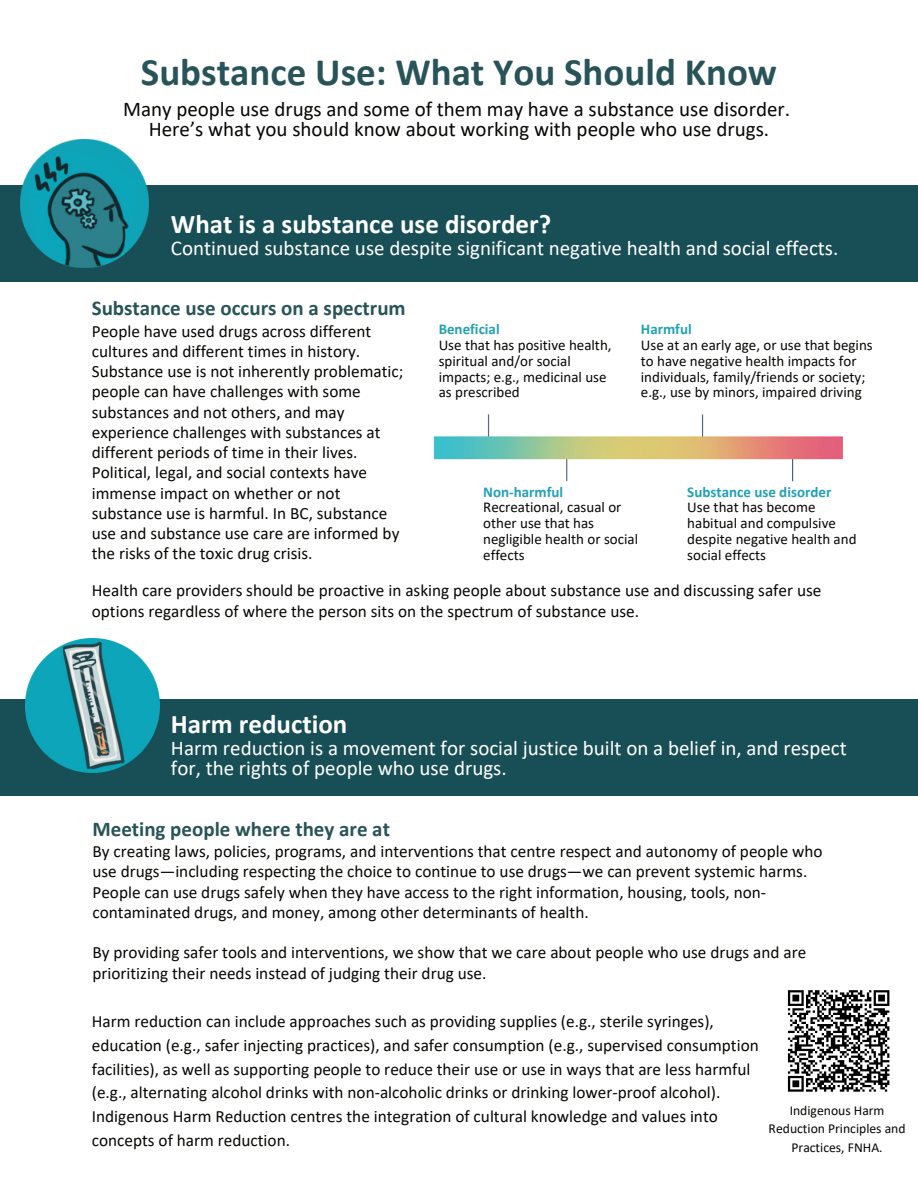
<style>
.page{position:relative;width:918px;height:1188px;background:#fff}
.page>*{position:absolute;margin:0;border:0;box-sizing:border-box;transform-origin:0 0}
.t1{font:700 39px "Calibri";color:#285459}
.t2{font:700 27px "Calibri";color:#fff}
.t3{font:21px/20.2px "Calibri";color:#fff}
.t4{font:21px/20.2px "Calibri";color:#080704;text-align:center}
.t5{font:700 21px "Calibri";color:#285459}
.t6{font:17.25px/20.2px "Calibri";color:#080704}
.t7{font:15px/15.8px "Calibri";color:#080704}
.t8{font:700 15px "Calibri";color:#22a1b6}
.t9{font:13.65px/18.6px "Calibri";color:#080704;text-align:center}
</style>
<div class="page">
<div style="left:0;top:186px;width:918px;height:96px;background:#184f56"></div>
<img style="left:21px;top:139px;width:128px;height:128px">
<div style="left:0;top:699px;width:918px;height:96px;background:#184f56"></div>
<img style="left:25px;top:639px;width:134px;height:134px">
<img style="left:433px;top:414px;width:410px;height:68px">
<svg style="left:787px;top:990px;width:103px;height:102px"></svg>
<h1 class="t1" style="left:141px;top:44px;width:638px">Substance Use: What You Should Know</h1>
<p class="t4" style="left:123px;top:98px;width:668px">Many people use drugs and some of them may have a substance use disorder.<br>Here’s what you should know about working with people who use drugs.</p>
<h2 class="t2" style="left:171px;top:205px;width:382px">What is a substance use disorder?</h2>
<p class="t3" style="left:171px;top:237px;width:669px">Continued substance use despite significant negative health and social effects.</p>
<p class="t5" style="left:92px;top:293px;width:315px">Substance use occurs on a spectrum</p>
<p class="t6" style="left:92px;top:320px;width:313px">People have used drugs across different cultures and different times in history.<br>Substance use is not inherently problematic; people can have challenges with some substances and not others, and may experience challenges with substances at different periods of time in their lives.<br>Political, legal, and social contexts have immense impact on whether or not substance use is harmful. In BC, substance use and substance use care are informed by the risks of the toxic drug crisis.</p>
<p class="t6" style="left:92px;top:580px;width:731px">Health care providers should be proactive in asking people about substance use and discussing safer use options regardless of where the person sits on the spectrum of substance use.</p>
<p class="t8" style="left:439px;top:319px;width:63px">Beneficial</p>
<p class="t7" style="left:439px;top:337px;width:174px">Use that has positive health, spiritual and/or social impacts; e.g., medicinal use as prescribed</p>
<p class="t8" style="left:641px;top:319px;width:52px">Harmful</p>
<p class="t7" style="left:641px;top:337px;width:233px">Use at an early age, or use that begins to have negative health impacts for individuals, family/friends or society; e.g., use by minors, impaired driving</p>
<p class="t8" style="left:483px;top:481px;width:82px">Non-harmful</p>
<p class="t7" style="left:483px;top:499px;width:156px">Recreational, casual or other use that has negligible health or social effects</p>
<p class="t8" style="left:687px;top:481px;width:146px">Substance use disorder</p>
<p class="t7" style="left:687px;top:499px;width:171px">Use that has become habitual and compulsive despite negative health and social effects</p>
<h2 class="t2" style="left:171px;top:705px;width:178px">Harm reduction</h2>
<p class="t3" style="left:171px;top:737px;width:677px">Harm reduction is a movement for social justice built on a belief in, and respect for, the rights of people who use drugs.</p>
<p class="t5" style="left:92px;top:814px;width:299px">Meeting people where they are at</p>
<p class="t6" style="left:92px;top:841px;width:732px">By creating laws, policies, programs, and interventions that centre respect and autonomy of people who use drugs—including respecting the choice to continue to use drugs—we can prevent systemic harms.<br>People can use drugs safely when they have access to the right information, housing, tools, non&shy;contaminated drugs, and money, among other determinants of health.</p>
<p class="t6" style="left:92px;top:942px;width:715px">By providing safer tools and interventions, we show that we care about people who use drugs and are prioritizing their needs instead of judging their drug use.</p>
<p class="t6" style="left:92px;top:1009px;width:669px;line-height:23.7px">Harm reduction can include approaches such as providing supplies (e.g., sterile syringes), education (e.g., safer injecting practices), and safer consumption (e.g., supervised consumption facilities), as well as supporting people to reduce their use or use in ways that are less harmful (e.g., alternating alcohol drinks with non-alcoholic drinks or drinking lower-proof alcohol).<br>Indigenous Harm Reduction centres the integration of cultural knowledge and values into concepts of harm reduction.</p>
<p class="t9" style="left:769px;top:1101px;width:138px">Indigenous Harm<br>Reduction Principles and<br>Practices, FNHA.</p>
</div>
